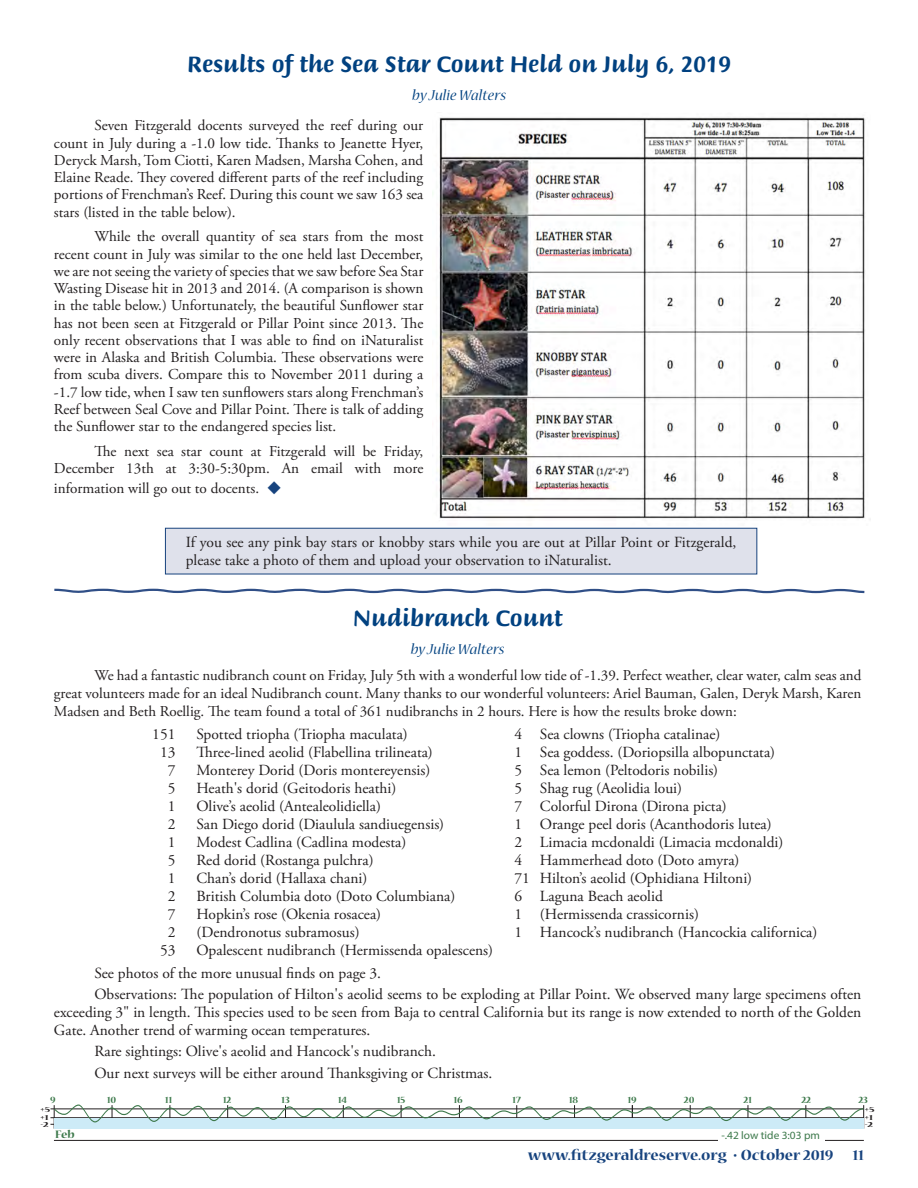
<style>
.page{position:relative;width:918px;height:1188px;background:#fff}
.page>*{position:absolute;margin:0;border:0;box-sizing:border-box;transform-origin:0 0}
.A1_STORY_HEADER_-_Br{font:24px "Briem Script MM 553";color:#014180;scale:.95 1}
.t1{font:700 16.5px "Nueva Std";color:#17437e}
.A2_BYLINE{font:italic 16.2px "Nueva Std";letter-spacing:.01em;color:#014180}
.A3_BODY_TEXT_10_3{font:15.45px/18px "Adobe Garamond Pro";color:#231f20;text-align:justify}
.A3__BODY_TEXT{font:15.15px/17.2px "Adobe Garamond Pro";color:#231f20;text-align:justify}
.A3_BODY_TEXT_10_3-2{font:15px/18px "Adobe Garamond Pro";color:#231f20;text-align:justify}
.C-Tides_months{font:700 12.15px "Nueva Std";color:#3d794b;scale:1.05 1}
.C-tides-lowest-pg-bo{font:11.1px "Myriad Pro";color:#3d794b}
.C-Tides_dates{font:700 10.5px "Nueva Std";color:#3d794b}
.t2{font:700 8.4px "Nueva Std";color:#231f20;scale:1.43 1}
.s1{color:#17437e}
</style>
<div class="page">
<hr style="left:54px;top:1140px;width:810px;height:1px;background:#231f20">
<hr style="left:50px;top:1109px;width:814px;height:1px;background:#231f20">
<hr style="left:50px;top:1117px;width:814px;height:1px;background:#231f20">
<hr style="left:50px;top:1124px;width:814px;height:1px;background:#231f20">
<img style="left:432px;top:117px;width:439px;height:404px">
<svg style="left:54px;top:588px;width:811px;height:6px"></svg>
<div style="left:165px;top:528px;width:592px;height:46px;background:#dfe1eb;border:1px solid #17437e"></div>
<div style="left:718px;top:1129px;width:107px;height:12px;background:#fff"></div>
<svg style="left:53px;top:1104px;width:811px;height:25px"></svg>
<p class="A1_STORY_HEADER_-_Br" style="left:187px;top:50px;width:574px">Results of the Sea Star Count Held on July 6, 2019</p>
<p class="A2_BYLINE" style="left:412px;top:88px;width:95px">by Julie Walters</p>
<p class="A3__BODY_TEXT" style="left:54px;top:117px;width:371px;text-indent:40px">Seven Fitzgerald docents surveyed the reef during our count in July during a -1.0 low tide. Thanks to Jeanette Hyer, Deryck Marsh, Tom Ciotti, Karen Madsen, Marsha Cohen, and Elaine Reade. They covered different parts of the reef including portions of Frenchman’s Reef. During this count we saw 163 sea stars (listed in the table below).</p>
<p class="A3__BODY_TEXT" style="left:54px;top:228px;width:371px;text-indent:40px">While the overall quantity of sea stars from the most recent count in July was similar to the one held last December, we are not seeing the variety of species that we saw before Sea Star Wasting Disease hit in 2013 and 2014. (A comparison is shown in the table below.) Unfortunately, the beautiful Sunflower star has not been seen at Fitzgerald or Pillar Point since 2013. The only recent observations that I was able to find on iNaturalist were in Alaska and British Columbia. These observations were from scuba divers. Compare this to November 2011 during a -1.7 low tide, when I saw ten sunflowers stars along Frenchman’s Reef between Seal Cove and Pillar Point. There is talk of adding the Sunflower star to the endangered species list.</p>
<p class="A3__BODY_TEXT" style="left:54px;top:443px;width:371px;text-align:right">The next sea star count at Fitzgerald will be Friday,<br>December 13th at 3:30-5:30pm. An email with more</p>
<p class="A3__BODY_TEXT" style="left:54px;top:480px;width:229px">information will go out to docents. <span class="s1">◆</span></p>
<p class="A3_BODY_TEXT_10_3" style="left:186px;top:533px;width:552px;line-height:18.6px">If you see any pink bay stars or knobby stars while you are out at Pillar Point or Fitzgerald, please take a photo of them and upload your observation to iNaturalist.</p>
<p class="A1_STORY_HEADER_-_Br" style="left:353px;top:605px;width:222px">Nudibranch Count</p>
<p class="A2_BYLINE" style="left:411px;top:642px;width:95px">by Julie Walters</p>
<p class="A3_BODY_TEXT_10_3-2" style="left:54px;top:667px;width:809px;text-indent:40px">We had a fantastic nudibranch count on Friday, July 5th with a wonderful low tide of -1.39. Perfect weather, clear water, calm seas and great volunteers made for an ideal Nudibranch count. Many thanks to our wonderful volunteers: Ariel Bauman, Galen, Deryk Marsh, Karen Madsen and Beth Roellig. The team found a total of 361 nudibranchs in 2 hours. Here is how the results broke down:</p>
<p class="A3_BODY_TEXT_10_3" style="left:152px;top:726px;width:25px">151</p>
<p class="A3_BODY_TEXT_10_3" style="left:196px;top:726px;width:213px">Spotted triopha (Triopha maculata)</p>
<p class="A3_BODY_TEXT_10_3" style="left:514px;top:726px;width:207px">4 Sea clowns (Triopha catalinae)</p>
<p class="A3_BODY_TEXT_10_3" style="left:160px;top:744px;width:17px">13</p>
<p class="A3_BODY_TEXT_10_3" style="left:196px;top:744px;width:238px">Three-lined aeolid (Flabellina trilineata)</p>
<p class="A3_BODY_TEXT_10_3" style="left:514px;top:744px;width:262px">1 Sea goddess. (Doriopsilla albopunctata)</p>
<p class="A3_BODY_TEXT_10_3" style="left:168px;top:762px;width:9px">7</p>
<p class="A3_BODY_TEXT_10_3" style="left:196px;top:762px;width:235px">Monterey Dorid (Doris montereyensis)</p>
<p class="A3_BODY_TEXT_10_3" style="left:514px;top:762px;width:205px">5 Sea lemon (Peltodoris nobilis)</p>
<p class="A3_BODY_TEXT_10_3" style="left:168px;top:780px;width:9px">5</p>
<p class="A3_BODY_TEXT_10_3" style="left:196px;top:780px;width:201px">Heath's dorid (Geitodoris heathi)</p>
<p class="A3_BODY_TEXT_10_3" style="left:514px;top:780px;width:169px">5 Shag rug (Aeolidia loui)</p>
<p class="A3_BODY_TEXT_10_3" style="left:168px;top:798px;width:9px">1</p>
<p class="A3_BODY_TEXT_10_3" style="left:196px;top:798px;width:186px">Olive’s aeolid (Antealeolidiella)</p>
<p class="A3_BODY_TEXT_10_3" style="left:514px;top:798px;width:214px">7 Colorful Dirona (Dirona picta)</p>
<p class="A3_BODY_TEXT_10_3" style="left:168px;top:816px;width:9px">2</p>
<p class="A3_BODY_TEXT_10_3" style="left:196px;top:816px;width:249px">San Diego dorid (Diaulula sandiuegensis)</p>
<p class="A3_BODY_TEXT_10_3" style="left:514px;top:816px;width:259px">1 Orange peel doris (Acanthodoris lutea)</p>
<p class="A3_BODY_TEXT_10_3" style="left:168px;top:834px;width:9px">1</p>
<p class="A3_BODY_TEXT_10_3" style="left:196px;top:834px;width:212px">Modest Cadlina (Cadlina modesta)</p>
<p class="A3_BODY_TEXT_10_3" style="left:514px;top:834px;width:271px">2 Limacia mcdonaldi (Limacia mcdonaldi)</p>
<p class="A3_BODY_TEXT_10_3" style="left:168px;top:852px;width:9px">5</p>
<p class="A3_BODY_TEXT_10_3" style="left:196px;top:852px;width:179px">Red dorid (Rostanga pulchra)</p>
<p class="A3_BODY_TEXT_10_3" style="left:514px;top:852px;width:227px">4 Hammerhead doto (Doto amyra)</p>
<p class="A3_BODY_TEXT_10_3" style="left:168px;top:870px;width:9px">1</p>
<p class="A3_BODY_TEXT_10_3" style="left:196px;top:870px;width:173px">Chan’s dorid (Hallaxa chani)</p>
<p class="A3_BODY_TEXT_10_3" style="left:514px;top:870px;width:239px">71 Hilton’s aeolid (Ophidiana Hiltoni)</p>
<p class="A3_BODY_TEXT_10_3" style="left:168px;top:888px;width:9px">2</p>
<p class="A3_BODY_TEXT_10_3" style="left:196px;top:888px;width:261px">British Columbia doto (Doto Columbiana)</p>
<p class="A3_BODY_TEXT_10_3" style="left:514px;top:888px;width:150px">6 Laguna Beach aeolid</p>
<p class="A3_BODY_TEXT_10_3" style="left:168px;top:906px;width:9px">7</p>
<p class="A3_BODY_TEXT_10_3" style="left:196px;top:906px;width:186px">Hopkin’s rose (Okenia rosacea)</p>
<p class="A3_BODY_TEXT_10_3" style="left:514px;top:906px;width:186px">1 (Hermissenda crassicornis)</p>
<p class="A3_BODY_TEXT_10_3" style="left:168px;top:924px;width:9px">2</p>
<p class="A3_BODY_TEXT_10_3" style="left:196px;top:924px;width:165px">(Dendronotus subramosus)</p>
<p class="A3_BODY_TEXT_10_3" style="left:514px;top:924px;width:305px">1 Hancock’s nudibranch (Hancockia californica)</p>
<p class="A3_BODY_TEXT_10_3" style="left:160px;top:942px;width:17px">53</p>
<p class="A3_BODY_TEXT_10_3" style="left:196px;top:942px;width:298px">Opalescent nudibranch (Hermissenda opalescens)</p>
<p class="A3_BODY_TEXT_10_3" style="left:94px;top:964px;width:288px">See photos of the more unusual finds on page 3.</p>
<p class="A3_BODY_TEXT_10_3" style="left:54px;top:986px;width:809px;text-indent:40px">Observations: The population of Hilton's aeolid seems to be exploding at Pillar Point. We observed many large specimens often exceeding 3" in length. This species used to be seen from Baja to central California but its range is now extended to north of the Golden Gate. Another trend of warming ocean temperatures.</p>
<p class="A3_BODY_TEXT_10_3" style="left:94px;top:1043px;width:343px">Rare sightings: Olive's aeolid and Hancock's nudibranch.</p>
<p class="A3_BODY_TEXT_10_3" style="left:94px;top:1065px;width:399px">Our next surveys will be either around Thanksgiving or Christmas.</p>
<p class="C-Tides_dates" style="left:50px;top:1095px;width:7px">9</p>
<p class="C-Tides_dates" style="left:107px;top:1095px;width:11px">10</p>
<p class="C-Tides_dates" style="left:165px;top:1095px;width:9px">11</p>
<p class="C-Tides_dates" style="left:223px;top:1095px;width:10px">12</p>
<p class="C-Tides_dates" style="left:282px;top:1095px;width:10px">13</p>
<p class="C-Tides_dates" style="left:338px;top:1095px;width:10px">14</p>
<p class="C-Tides_dates" style="left:397px;top:1095px;width:10px">15</p>
<p class="C-Tides_dates" style="left:454px;top:1095px;width:10px">16</p>
<p class="C-Tides_dates" style="left:513px;top:1095px;width:10px">17</p>
<p class="C-Tides_dates" style="left:569px;top:1095px;width:11px">18</p>
<p class="C-Tides_dates" style="left:628px;top:1095px;width:10px">19</p>
<p class="C-Tides_dates" style="left:684px;top:1095px;width:12px">20</p>
<p class="C-Tides_dates" style="left:744px;top:1095px;width:10px">21</p>
<p class="C-Tides_dates" style="left:801px;top:1095px;width:11px">22</p>
<p class="C-Tides_dates" style="left:858px;top:1095px;width:11px">23</p>
<p class="t2" style="left:41px;top:1105px;width:9px">+5</p>
<p class="t2" style="left:865px;top:1105px;width:9px">+5</p>
<p class="t2" style="left:41px;top:1121px;width:7px">-2</p>
<p class="t2" style="left:865px;top:1121px;width:7px">-2</p>
<p class="t2" style="left:41px;top:1113px;width:7px">+1</p>
<p class="t2" style="left:865px;top:1113px;width:7px">+1</p>
<p class="C-Tides_months" style="left:55px;top:1128px;width:20px">Feb</p>
<p class="C-tides-lowest-pg-bo" style="left:721px;top:1128px;width:100px">-.42 low tide 3:03 pm</p>
<p class="t1" style="left:528px;top:1148px;width:338px">www.fitzgeraldreserve.org • October 2019 11</p>
</div>
